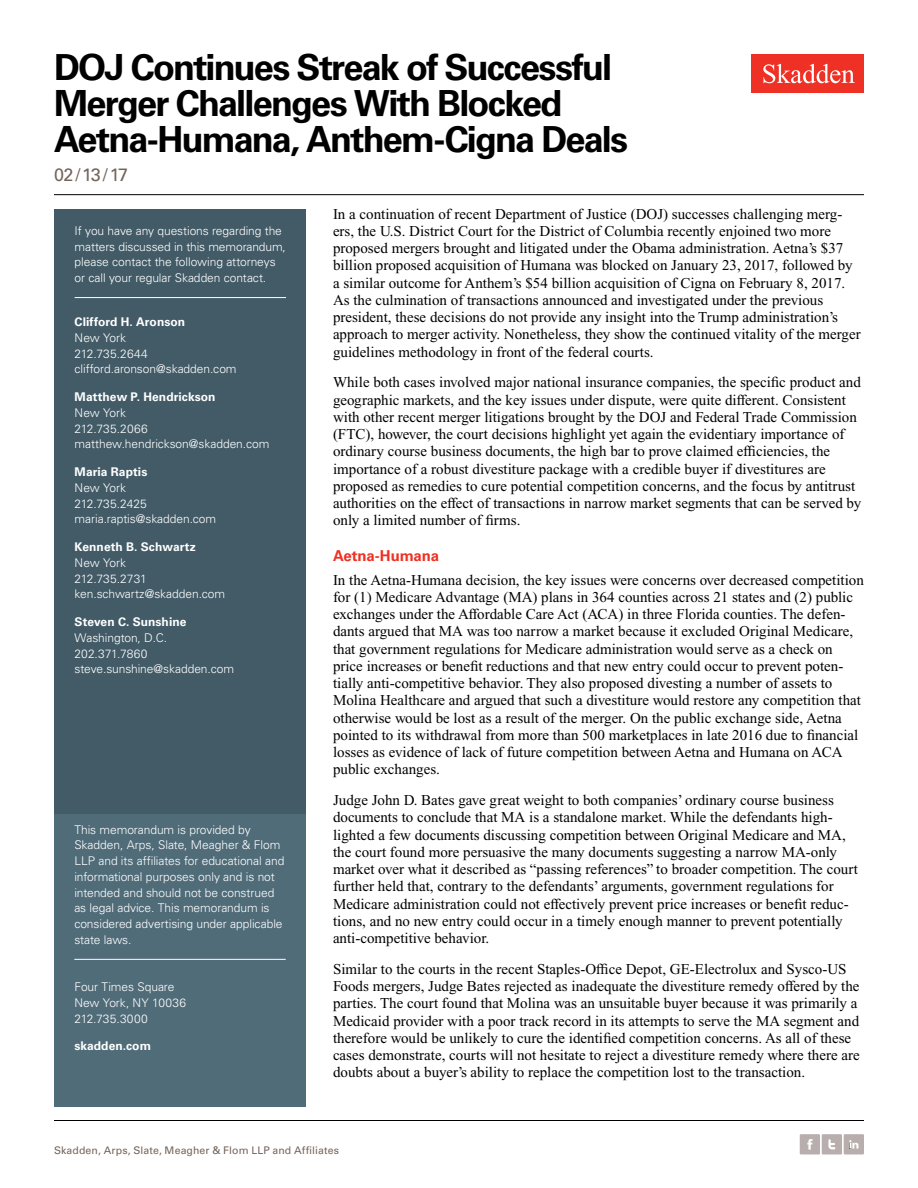
<style>
.page{position:relative;width:918px;height:1188px;background:#fff}
.page>*{position:absolute;margin:0;border:0;box-sizing:border-box;transform-origin:0 0}
.t1{font:700 36px/36px "Univers LT Std";letter-spacing:-.05em;color:#000}
.t2{font:18px "Univers LT Std";color:#74645a}
.t3{font:15px/17.2px "Times New Roman PS Std";color:#000}
.t4{font:700 15px "Univers LT Std";letter-spacing:-.01em;color:#ee3124}
.t5{font:300 12px/15.8px "Univers LT Std";letter-spacing:-.005em;color:#fff}
.t6{font:700 12px "Univers LT Std";letter-spacing:.005em;color:#fff}
.t7{font:10.5px "Univers LT Std";letter-spacing:.01em;color:#74645a}
</style>
<div class="page">
<div style="left:752px;top:54px;width:112px;height:39px;background:#ee3124"></div>
<svg style="left:763px;top:64px;width:92px;height:19px"></svg>
<div style="left:844px;top:1134px;width:20px;height:20px;background:#b9aeae"></div>
<svg style="left:849px;top:1140px;width:9px;height:9px"></svg>
<div style="left:800px;top:1134px;width:20px;height:20px;background:#b9aeae"></div>
<svg style="left:807px;top:1139px;width:5px;height:11px"></svg>
<div style="left:822px;top:1134px;width:20px;height:20px;background:#b9aeae"></div>
<svg style="left:828px;top:1139px;width:7px;height:10px"></svg>
<div style="left:54px;top:805px;width:252px;height:302px;background:#506c79"></div>
<hr style="left:74px;top:959px;width:212px;height:1px;background:#fff">
<div style="left:54px;top:210px;width:252px;height:604px;background:#425b67"></div>
<hr style="left:75px;top:297px;width:211px;height:1px;background:#fff">
<hr style="left:54px;top:1120px;width:810px;height:1px;background:#000">
<hr style="left:54px;top:194px;width:810px;height:1px;background:#000">
<h1 class="t1" style="left:54px;top:50px;width:576px">DOJ Continues Streak of Successful<br>Merger Challenges With Blocked<br>Aetna-Humana, Anthem-Cigna Deals</h1>
<p class="t2" style="left:54px;top:164px;width:76px">02/13/17</p>
<p class="t5" style="left:75px;top:223px;width:213px">If you have any questions regarding the matters discussed in this memorandum, please contact the following attorneys or call your regular Skadden contact.</p>
<p class="t6" style="left:75px;top:315px;width:112px">Clifford H. Aronson</p>
<p class="t5" style="left:75px;top:330px;width:164px">New York<br>212.735.2644 clifford.aronson@skadden.com</p>
<p class="t6" style="left:75px;top:390px;width:143px">Matthew P. Hendrickson</p>
<p class="t5" style="left:75px;top:405px;width:196px">New York<br>212.735.2066 matthew.hendrickson@skadden.com</p>
<p class="t6" style="left:75px;top:465px;width:74px">Maria Raptis</p>
<p class="t5" style="left:75px;top:480px;width:143px">New York<br>212.735.2425 maria.raptis@skadden.com</p>
<p class="t6" style="left:75px;top:540px;width:123px">Kenneth B. Schwartz</p>
<p class="t5" style="left:75px;top:555px;width:152px">New York<br>212.735.2731 ken.schwartz@skadden.com</p>
<p class="t6" style="left:75px;top:615px;width:113px">Steven C. Sunshine</p>
<p class="t5" style="left:75px;top:630px;width:161px">Washington, D.C.<br>202.371.7860 steve.sunshine@skadden.com</p>
<p class="t5" style="left:74px;top:225px;width:213px">If you have any questions regarding the matters discussed in this memorandum, please contact the attorneys listed<br>on the last page or call your regular</p>
<p class="t5" style="left:74px;top:822px;width:212px">This memorandum is provided by Skadden, Arps, Slate, Meagher &amp; Flom LLP and its affiliates for educational and informational purposes only and is not intended and should not be construed as legal advice. This memorandum is considered advertising under applicable state laws.</p>
<p class="t5" style="left:74px;top:979px;width:113px">Four Times Square<br>New York, NY 10036<br>212.735.3000</p>
<p class="t6" style="left:74px;top:1039px;width:78px">skadden.com</p>
<p class="t3" style="left:333px;top:205px;width:529px">In a continuation of recent Department of Justice (DOJ) successes challenging merg&shy;ers, the U.S. District Court for the District of Columbia recently enjoined two more proposed mergers brought and litigated under the Obama administration. Aetna’s $37 billion proposed acquisition of Humana was blocked on January 23, 2017, followed by a similar outcome for Anthem’s $54 billion acquisition of Cigna on February 8, 2017.<br>As the culmination of transactions announced and investigated under the previous president, these decisions do not provide any insight into the Trump administration’s approach to merger activity. Nonetheless, they show the continued vitality of the merger guidelines methodology in front of the federal courts.</p>
<p class="t3" style="left:333px;top:374px;width:530px">While both cases involved major national insurance companies, the specific product and geographic markets, and the key issues under dispute, were quite different. Consistent with other recent merger litigations brought by the DOJ and Federal Trade Commission (FTC), however, the court decisions highlight yet again the evidentiary importance of ordinary course business documents, the high bar to prove claimed efficiencies, the importance of a robust divestiture package with a credible buyer if divestitures are proposed as remedies to cure potential competition concerns, and the focus by antitrust authorities on the effect of transactions in narrow market segments that can be served by only a limited number of firms.</p>
<p class="t4" style="left:333px;top:547px;width:108px">Aetna-Humana</p>
<p class="t3" style="left:333px;top:571px;width:532px">In the Aetna-Humana decision, the key issues were concerns over decreased competition for (1) Medicare Advantage (MA) plans in 364 counties across 21 states and (2) public exchanges under the Affordable Care Act (ACA) in three Florida counties. The defen&shy;dants argued that MA was too narrow a market because it excluded Original Medicare, that government regulations for Medicare administration would serve as a check on price increases or benefit reductions and that new entry could occur to prevent poten&shy;tially anti-competitive behavior. They also proposed divesting a number of assets to Molina Healthcare and argued that such a divestiture would restore any competition that otherwise would be lost as a result of the merger. On the public exchange side, Aetna pointed to its withdrawal from more than 500 marketplaces in late 2016 due to financial losses as evidence of lack of future competition between Aetna and Humana on ACA public exchanges.</p>
<p class="t3" style="left:333px;top:792px;width:526px">Judge John D. Bates gave great weight to both companies’ ordinary course business documents to conclude that MA is a standalone market. While the defendants high&shy;lighted a few documents discussing competition between Original Medicare and MA, the court found more persuasive the many documents suggesting a narrow MA-only market over what it described as “passing references” to broader competition. The court further held that, contrary to the defendants’ arguments, government regulations for Medicare administration could not effectively prevent price increases or benefit reduc&shy;tions, and no new entry could occur in a timely enough manner to prevent potentially anti-competitive behavior.</p>
<p class="t3" style="left:333px;top:960px;width:528px">Similar to the courts in the recent Staples-Office Depot, GE-Electrolux and Sysco-US Foods mergers, Judge Bates rejected as inadequate the divestiture remedy offered by the parties. The court found that Molina was an unsuitable buyer because it was primarily a Medicaid provider with a poor track record in its attempts to serve the MA segment and therefore would be unlikely to cure the identified competition concerns. As all of these cases demonstrate, courts will not hesitate to reject a divestiture remedy where there are doubts about a buyer’s ability to replace the competition lost to the transaction.</p>
<p class="t7" style="left:54px;top:1144px;width:287px">Skadden, Arps, Slate, Meagher &amp; Flom LLP and Affiliates</p>
</div>
